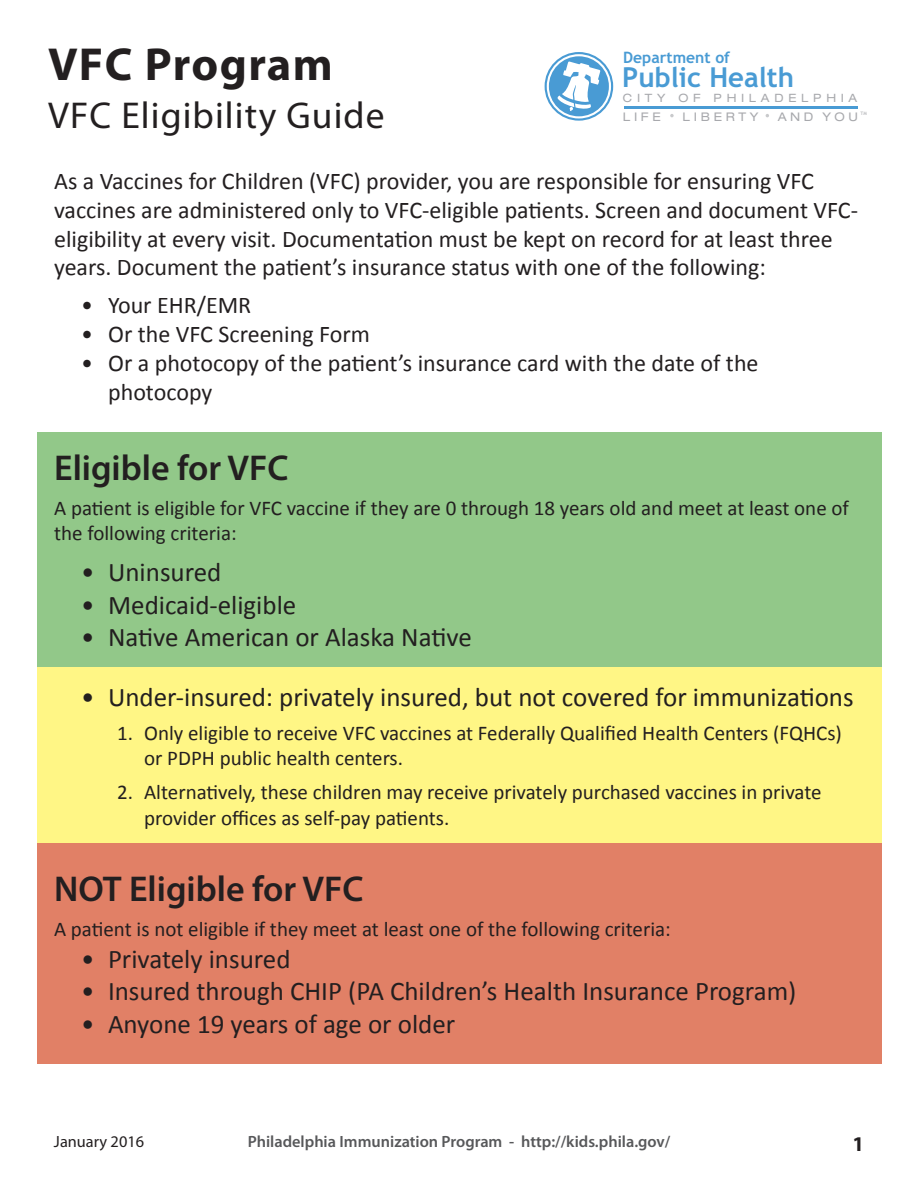
<style>
.page{position:relative;width:918px;height:1188px;background:#fff}
.page>*{position:absolute;margin:0;border:0;box-sizing:border-box;transform-origin:0 0}
.t1{font:700 46.5px "Myriad Pro";letter-spacing:.03em;color:#231f20}
.t2{font:37.5px "Myriad Pro";letter-spacing:.03em;color:#231f20}
.t3{font:600 36px "Myriad Pro";color:#231f20}
.t4{font:700 27.6px "Trebuchet MS";color:#499bd4}
.t5{font:27px "Calibri";color:#231f20}
.t6{font:24px/28.8px "Calibri";color:#231f20}
.t7{font:21px/25.2px "Calibri";color:#231f20}
.t8{font:700 21px "Myriad Pro";color:#231f20}
.t9{font:600 16.35px "Myriad Pro";color:#57585a}
.t10{font:16.35px "Myriad Pro";color:#231f20}
.t11{font:700 15.75px "Trebuchet MS";color:#499bd4}
.t12{font:expanded 11.85px "Helvetica Neue";letter-spacing:.31em;color:#a8a9ad}
.t13{font:expanded 11.4px "Helvetica Neue";letter-spacing:.41em;color:#a8a9ad}
.t14{font:700 4.8px "Trebuchet MS";color:#bcbdc0}
</style>
<div class="page">
<hr style="left:624px;top:106px;width:234px;height:2px;background:#499bd4">
<svg style="left:670px;top:114px;width:4px;height:3px"></svg>
<svg style="left:545px;top:52px;width:68px;height:69px"></svg>
<div style="left:37px;top:844px;width:845px;height:220px;background:#e18066"></div>
<div style="left:37px;top:432px;width:845px;height:235px;background:#92c889"></div>
<div style="left:37px;top:667px;width:845px;height:176px;background:#fff685"></div>
<h1 class="t1" style="left:48px;top:34px;width:286px">VFC Program</h1>
<h2 class="t2" style="left:48px;top:93px;width:338px">VFC Eligibility Guide</h2>
<p class="t11" style="left:623px;top:48px;width:109px">Department of</p>
<p class="t4" style="left:622px;top:60px;width:173px">Public Health</p>
<p class="t13" style="left:623px;top:91px;width:236px">CITY OF PHILADELPHIA</p>
<p class="t12" style="left:623px;top:109px;width:39px">LIFE</p>
<p class="t12" style="left:683px;top:109px;width:77px">LIBERTY</p>
<p class="t12" style="left:778px;top:109px;width:82px">AND YOU</p>
<p class="t14" style="left:861px;top:111px;width:8px">TM</p>
<p class="t6" style="left:54px;top:167px;width:805px">As a Vaccines for Children (VFC) provider, you are responsible for ensuring VFC vaccines are administered only to VFC-eligible patients. Screen and document VFC&shy;eligibility at every visit. Documentation must be kept on record for at least three years. Document the patient’s insurance status with one of the following:</p>
<p class="t6" style="left:81px;top:291px;width:172px">• Your EHR/EMR</p>
<p class="t6" style="left:81px;top:320px;width:290px">• Or the VFC Screening Form</p>
<p class="t6" style="left:108px;top:349px;width:652px;text-indent:-27px">• Or a photocopy of the patient’s insurance card with the date of the photocopy</p>
<p class="t3" style="left:54px;top:445px;width:236px">Eligible for VFC</p>
<p class="t7" style="left:54px;top:495px;width:796px">A patient is eligible for VFC vaccine if they are 0 through 18 years old and meet at least one of the following criteria:</p>
<p class="t5" style="left:81px;top:555px;width:142px">• Uninsured</p>
<p class="t5" style="left:81px;top:588px;width:217px">• Medicaid-eligible</p>
<p class="t5" style="left:81px;top:620px;width:392px">• Native American or Alaska Native</p>
<p class="t5" style="left:81px;top:680px;width:774px">• Under-insured: privately insured, but not covered for immunizations</p>
<p class="t7" style="left:144px;top:721px;width:699px;text-indent:-27px">1. Only eligible to receive VFC vaccines at Federally Qualified Health Centers (FQHCs) or PDPH public health centers.</p>
<p class="t7" style="left:144px;top:780px;width:679px;text-indent:-27px">2. Alternatively, these children may receive privately purchased vaccines in private provider offices as self-pay patients.</p>
<p class="t3" style="left:54px;top:867px;width:311px">NOT Eligible for VFC</p>
<p class="t7" style="left:54px;top:916px;width:618px">A patient is not eligible if they meet at least one of the following criteria:</p>
<p class="t5" style="left:81px;top:942px;width:211px">• Privately insured</p>
<p class="t5" style="left:81px;top:974px;width:717px">• Insured through CHIP (PA Children’s Health Insurance Program)</p>
<p class="t5" style="left:81px;top:1007px;width:376px">• Anyone 19 years of age or older</p>
<p class="t10" style="left:54px;top:1132px;width:92px">January 2016</p>
<p class="t9" style="left:248px;top:1131px;width:424px">Philadelphia Immunization Program - http://kids.phila.gov/</p>
<p class="t8" style="left:852px;top:1130px;width:13px">1</p>
</div>
